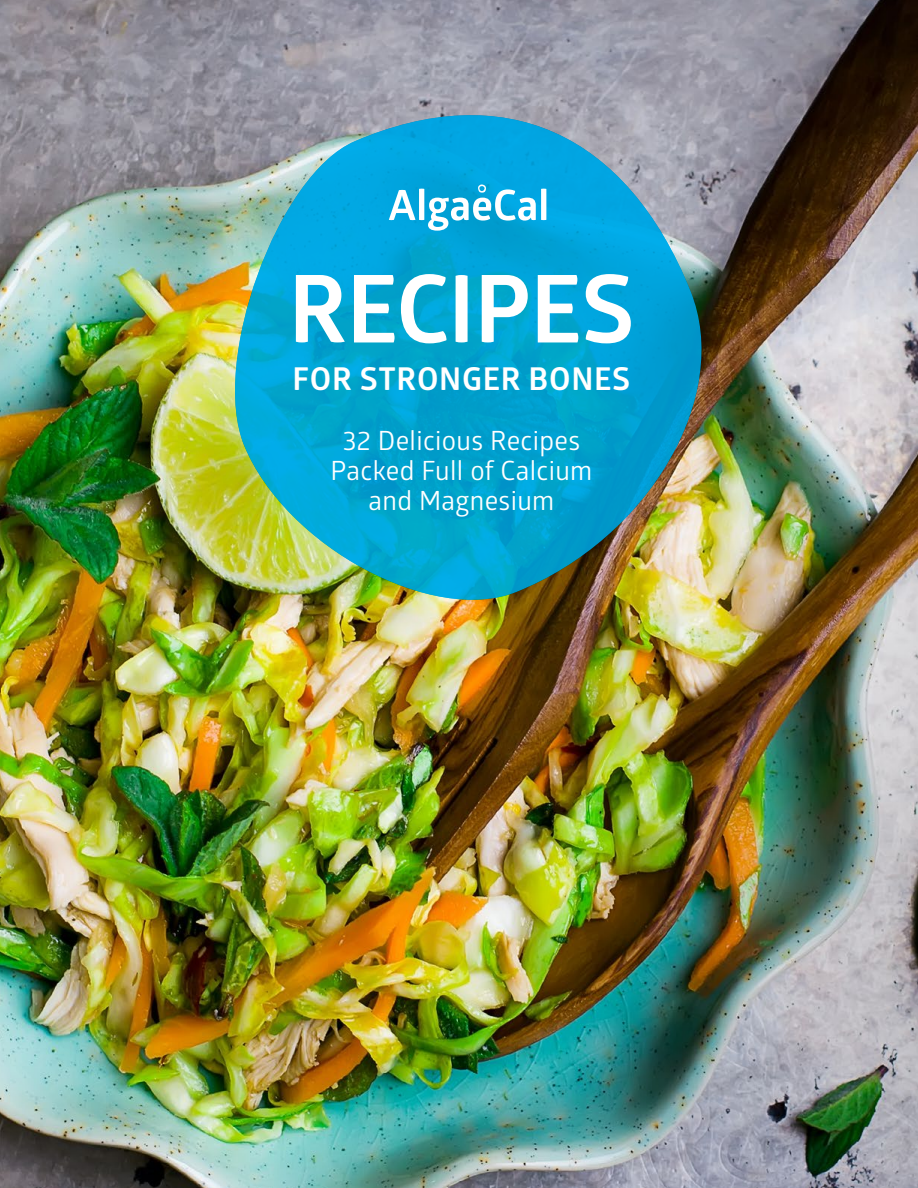
<style>
.page{position:relative;width:918px;height:1188px;background:#fff}
.page>*{position:absolute;margin:0;border:0;box-sizing:border-box;transform-origin:0 0}
.t1{font:700 93.75px "Glober";letter-spacing:-.01em;color:#fff}
.t2{font:700 31.5px "Glober";letter-spacing:.025em;color:#fff}
.t3{font:26.55px/30px "Glober";letter-spacing:.015em;color:#fff;text-align:center}
</style>
<div class="page">
<img style="left:0;top:0;width:918px;height:1188px">
<img style="left:210px;top:77px;width:522px;height:548px">
<svg style="left:389px;top:184px;width:157px;height:47px"></svg>
<h1 class="t1" style="left:288px;top:244px;width:348px">RECIPES</h1>
<p class="t2" style="left:293px;top:357px;width:339px">FOR STRONGER BONES</p>
<p class="t3" style="left:331px;top:424px;width:263px">32 Delicious Recipes<br>Packed Full of Calcium and Magnesium</p>
</div>
